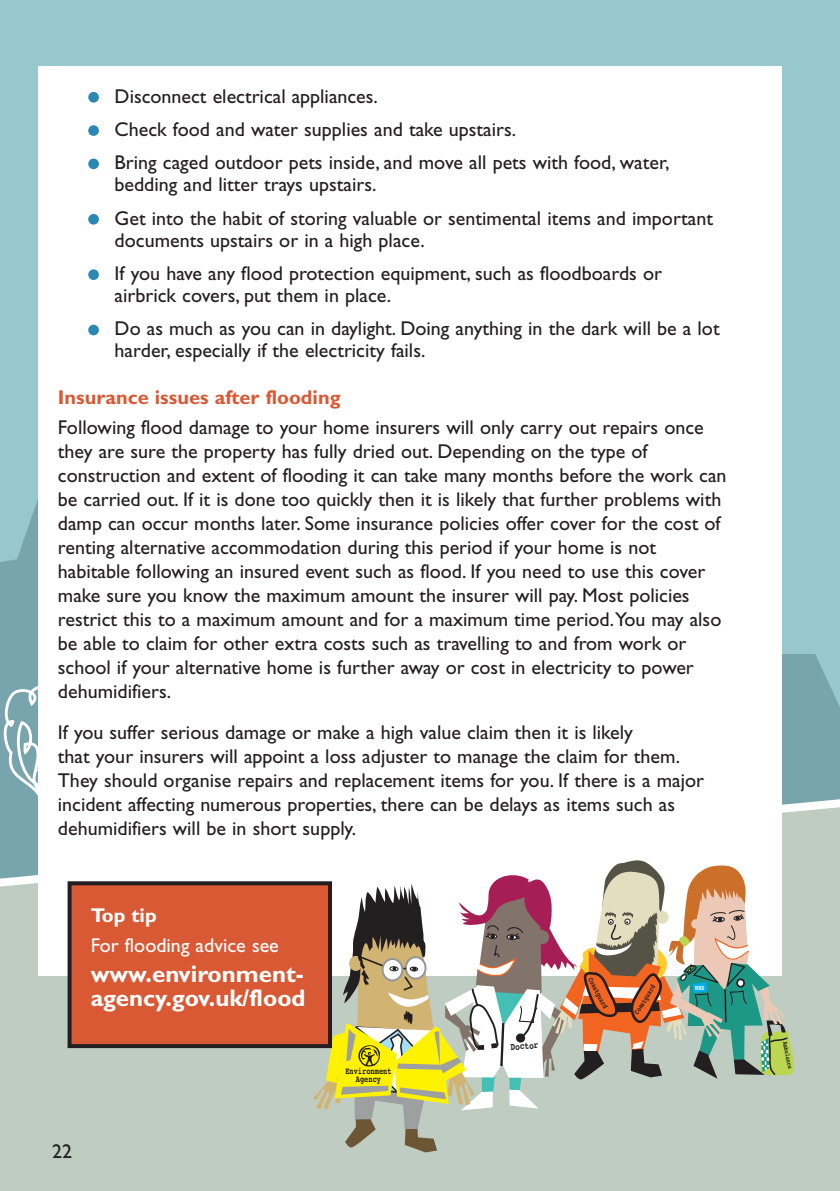
<style>
.page{position:relative;width:840px;height:1191px;background:#fff}
.page>*{position:absolute;margin:0;border:0;box-sizing:border-box;transform-origin:0 0}
.t1{font:700 24px/24px "Gill Sans";color:#fff}
.t2{font:20px/24px "Gill Sans";color:#231f20}
.t3{font:700 20px "Gill Sans";color:#d95935}
.t4{font:20px "Gill Sans";color:#fff}
.t5{font:700 20px "Gill Sans";color:#fff}
.t6{font:700 10.2px "Courier";color:#231f20;scale:.75 1}
.t7{font:700 9.4px/8px "Courier";color:#231f20;text-align:center;scale:.75 1}
.t8{font:700 7.4px "Courier";color:#231f20;scale:.75 1}
.t9{font:700 6.8px "Courier";color:#231f20;scale:.75 1}
</style>
<div class="page">
<div style="left:0;top:1px;width:839px;height:1071px;background:#98c7d0"></div>
<svg style="left:0;top:499px;width:38px;height:187px;fill:#78a5ad"></svg>
<svg style="left:780px;top:469px;width:50px;height:217px"></svg>
<svg style="left:0;top:686px;width:839px;height:505px;background:#b7c8c0"></svg>
<svg style="left:4px;top:683px;width:34px;height:143px;background:#91b6bc"></svg>
<div style="left:38px;top:66px;width:742px;height:909px;background:#fff"></div>
<div style="left:88px;top:325px;width:11px;height:10px;background:#2b88b5;border-radius:50%"></div>
<div style="left:88px;top:269px;width:11px;height:11px;background:#2b88b5;border-radius:50%"></div>
<div style="left:88px;top:214px;width:11px;height:11px;background:#2b88b5;border-radius:50%"></div>
<div style="left:88px;top:159px;width:11px;height:10px;background:#2b88b5;border-radius:50%"></div>
<div style="left:88px;top:125px;width:11px;height:11px;background:#2b88b5;border-radius:50%"></div>
<div style="left:88px;top:92px;width:11px;height:11px;background:#2b88b5;border-radius:50%"></div>
<div style="left:70px;top:883px;width:260px;height:163px;background:#d95935"></div>
<div style="left:68px;top:881px;width:264px;height:167px;border:4px solid #231f20"></div>
<svg style="left:313px;top:859px;width:487px;height:293px"></svg>
<p class="t2" style="left:115px;top:81px;width:556px;line-height:33.4px">Disconnect electrical appliances.<br>Check food and water supplies and take upstairs.<br>Bring caged outdoor pets inside, and move all pets with food, water,</p>
<p class="t2" style="left:115px;top:170px;width:599px;line-height:33.4px">bedding and litter trays upstairs.<br>Get into the habit of storing valuable or sentimental items and important</p>
<p class="t2" style="left:115px;top:225px;width:548px;line-height:33.4px">documents upstairs or in a high place.<br>If you have any flood protection equipment, such as floodboards or</p>
<p class="t2" style="left:115px;top:280px;width:606px;line-height:33.4px">airbrick covers, put them in place.<br>Do as much as you can in daylight. Doing anything in the dark will be a lot</p>
<p class="t2" style="left:115px;top:340px;width:312px">harder, especially if the electricity fails.</p>
<p class="t3" style="left:58px;top:390px;width:284px">Insurance issues after flooding</p>
<p class="t2" style="left:58px;top:417px;width:669px">Following flood damage to your home insurers will only carry out repairs once they are sure the property has fully dried out. Depending on the type of construction and extent of flooding it can take many months before the work can be carried out. If it is done too quickly then it is likely that further problems with damp can occur months later. Some insurance policies offer cover for the cost of renting alternative accommodation during this period if your home is not habitable following an insured event such as flood. If you need to use this cover make sure you know the maximum amount the insurer will pay. Most policies restrict this to a maximum amount and for a maximum time period.You may also be able to claim for other extra costs such as travelling to and from work or school if your alternative home is further away or cost in electricity to power dehumidifiers.</p>
<p class="t2" style="left:58px;top:722px;width:647px">If you suffer serious damage or make a high value claim then it is likely<br>that your insurers will appoint a loss adjuster to manage the claim for them.<br>They should organise repairs and replacement items for you. If there is a major incident affecting numerous properties, there can be delays as items such as dehumidifiers will be in short supply.</p>
<p class="t5" style="left:91px;top:908px;width:67px">Top tip</p>
<p class="t4" style="left:91px;top:937px;width:189px">For flooding advice see</p>
<p class="t1" style="left:91px;top:964px;width:216px">www.environment&shy;agency.gov.uk/flood</p>
<p class="t2" style="left:52px;top:1140px;width:21px">22</p>
<p class="t7" style="left:345px;top:1067px;width:63px">Environment<br>Agency</p>
<p class="t6" style="left:510px;top:1043px;width:38px;rotate:-3deg">Doctor</p>
<p class="t8" style="left:592px;top:976px;width:47px;rotate:62deg">Coastguard</p>
<p class="t8" style="left:633px;top:1012px;width:47px;rotate:-59deg">Coastguard</p>
<p class="t9" style="left:786px;top:1041px;width:39px;rotate:79deg">Ambulance</p>
</div>
